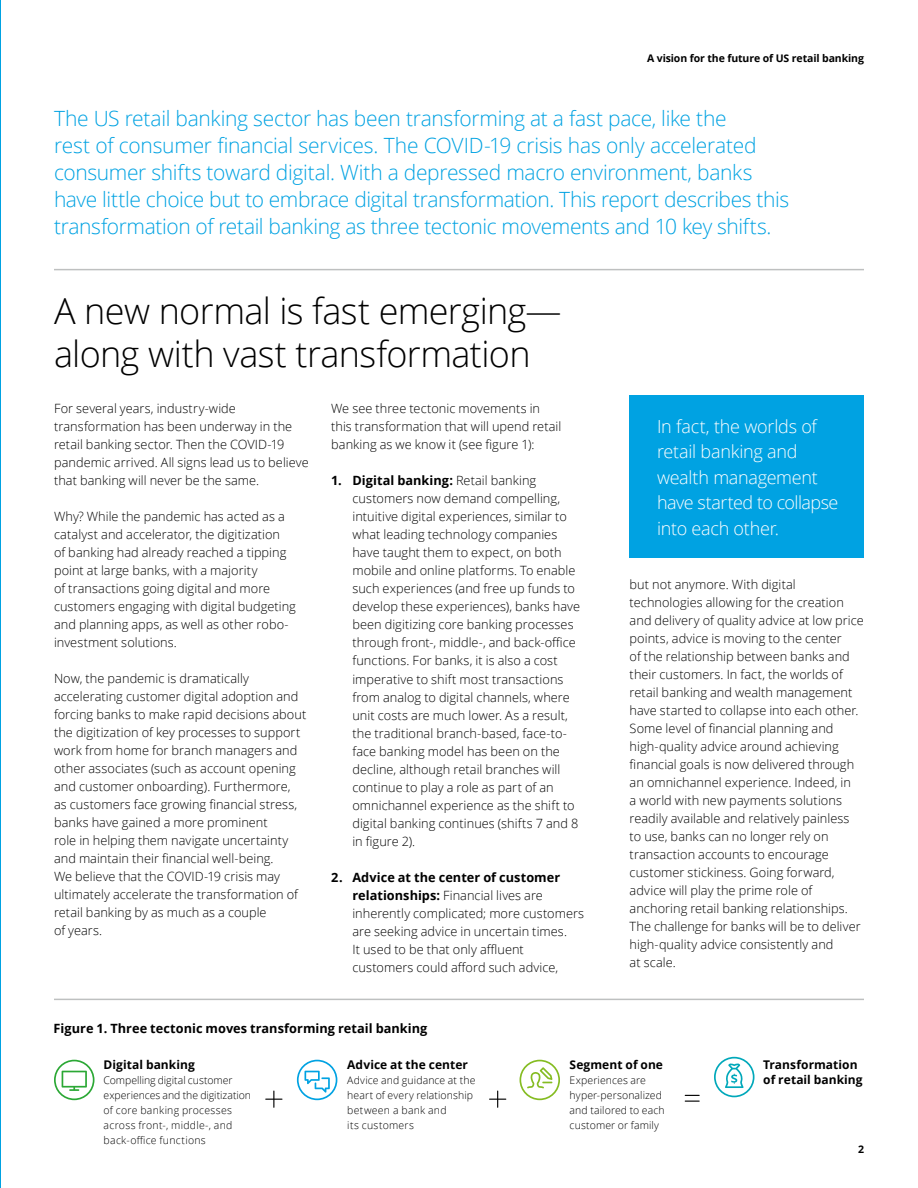
<style>
.page{position:relative;width:918px;height:1188px;background:#fff}
.page>*{position:absolute;margin:0;border:0;box-sizing:border-box;transform-origin:0 0}
.t1{font:300 36px/43.2px "Open Sans";letter-spacing:-.02em;color:#000}
.t2{font:300 21px/27px "Open Sans";letter-spacing:-.015em;color:#00a2e2}
.t3{font:300 18px/25.5px "Open Sans";letter-spacing:-.015em;color:#fff}
.t4{font:300 12.75px/18px "Open Sans";letter-spacing:.005em;color:#000}
.t5{font:700 12.75px "Open Sans";color:#000}
.t6{font:700 12px/15px "Open Sans";letter-spacing:.005em;color:#000}
.t7{font:300 10.5px/15px "Open Sans";letter-spacing:.01em;color:#000}
.t8{font:700 10.5px "Open Sans";letter-spacing:-.01em;color:#000}
.s1{font-weight:700}
</style>
<div class="page">
<hr style="left:54px;top:999px;width:810px;height:1px;background:#bec0c0">
<svg style="left:265px;top:1091px;width:17px;height:17px"></svg>
<svg style="left:489px;top:1091px;width:17px;height:17px"></svg>
<svg style="left:685px;top:1095px;width:15px;height:7px"></svg>
<svg style="left:54px;top:1060px;width:40px;height:40px"></svg>
<svg style="left:297px;top:1060px;width:40px;height:40px"></svg>
<svg style="left:520px;top:1060px;width:40px;height:40px"></svg>
<svg style="left:714px;top:1057px;width:41px;height:40px"></svg>
<div style="left:630px;top:395px;width:234px;height:163px;background:#00a2e2"></div>
<hr style="left:54px;top:269px;width:810px;height:1px;background:#bec0c0">
<p class="t8" style="left:647px;top:51px;width:218px">A vision for the future of US retail banking</p>
<p class="t2" style="left:54px;top:104px;width:737px">The US retail banking sector has been transforming at a fast pace, like the<br>rest of consumer financial services. The COVID-19 crisis has only accelerated consumer shifts toward digital. With a depressed macro environment, banks have little choice but to embrace digital transformation. This report describes this transformation of retail banking as three tectonic movements and 10 key shifts.</p>
<h1 class="t1" style="left:54px;top:288px;width:509px">A new normal is fast emerging— along with vast transformation</h1>
<p class="t4" style="left:54px;top:399px;width:256px">For several years, industry-wide transformation has been underway in the retail banking sector. Then the COVID-19 pandemic arrived. All signs lead us to believe that banking will never be the same.</p>
<p class="t4" style="left:54px;top:507px;width:243px">Why? While the pandemic has acted as a catalyst and accelerator, the digitization<br>of banking had already reached a tipping point at large banks, with a majority<br>of transactions going digital and more customers engaging with digital budgeting and planning apps, as well as other robo&shy;investment solutions.</p>
<p class="t4" style="left:54px;top:669px;width:254px">Now, the pandemic is dramatically accelerating customer digital adoption and forcing banks to make rapid decisions about the digitization of key processes to support work from home for branch managers and other associates (such as account opening and customer onboarding). Furthermore, as customers face growing financial stress, banks have gained a more prominent<br>role in helping them navigate uncertainty and maintain their financial well-being.<br>We believe that the COVID-19 crisis may ultimately accelerate the transformation of retail banking by as much as a couple<br>of years.</p>
<p class="t4" style="left:331px;top:399px;width:232px">We see three tectonic movements in this transformation that will upend retail banking as we know it (see figure 1):</p>
<p class="t4" style="left:352px;top:472px;width:229px;text-indent:-21px"><span class="s1">1. Digital banking:</span> Retail banking customers now demand compelling, intuitive digital experiences, similar to what leading technology companies have taught them to expect, on both mobile and online platforms. To enable such experiences (and free up funds to develop these experiences), banks have been digitizing core banking processes through front-, middle-, and back-office functions. For banks, it is also a cost imperative to shift most transactions from analog to digital channels, where unit costs are much lower. As a result, the traditional branch-based, face-to&shy;face banking model has been on the decline, although retail branches will continue to play a role as part of an omnichannel experience as the shift to digital banking continues (shifts 7 and 8 in figure 2).</p>
<p class="t4" style="left:352px;top:868px;width:233px;text-indent:-21px"><span class="s1">2. Advice at the center of customer relationships:</span> Financial lives are inherently complicated; more customers are seeking advice in uncertain times.<br>It used to be that only affluent customers could afford such advice,</p>
<p class="t5" style="left:54px;top:1019px;width:375px">Figure 1. Three tectonic moves transforming retail banking</p>
<h3 class="t3" style="left:657px;top:413px;width:183px">In fact, the worlds of retail banking and wealth management have started to collapse into each other.</h3>
<p class="t4" style="left:630px;top:575px;width:236px">but not anymore. With digital technologies allowing for the creation and delivery of quality advice at low price points, advice is moving to the center<br>of the relationship between banks and their customers. In fact, the worlds of retail banking and wealth management have started to collapse into each other.<br>Some level of financial planning and high-quality advice around achieving financial goals is now delivered through an omnichannel experience. Indeed, in<br>a world with new payments solutions readily available and relatively painless to use, banks can no longer rely on transaction accounts to encourage customer stickiness. Going forward, advice will play the prime role of anchoring retail banking relationships.<br>The challenge for banks will be to deliver high-quality advice consistently and<br>at scale.</p>
<p class="t6" style="left:104px;top:1057px;width:93px">Digital banking</p>
<p class="t7" style="left:104px;top:1073px;width:149px">Compelling digital customer experiences and the digitization of core banking processes across front-, middle-, and back-office functions</p>
<p class="t6" style="left:347px;top:1057px;width:122px">Advice at the center</p>
<p class="t7" style="left:347px;top:1073px;width:130px">Advice and guidance at the heart of every relationship between a bank and<br>its customers</p>
<p class="t6" style="left:570px;top:1057px;width:95px">Segment of one</p>
<p class="t7" style="left:570px;top:1072px;width:97px">Experiences are hyper-personalized and tailored to each customer or family</p>
<p class="t6" style="left:763px;top:1057px;width:101px">Transformation of retail banking</p>
<p class="t8" style="left:858px;top:1141px;width:7px">2</p>
</div>
